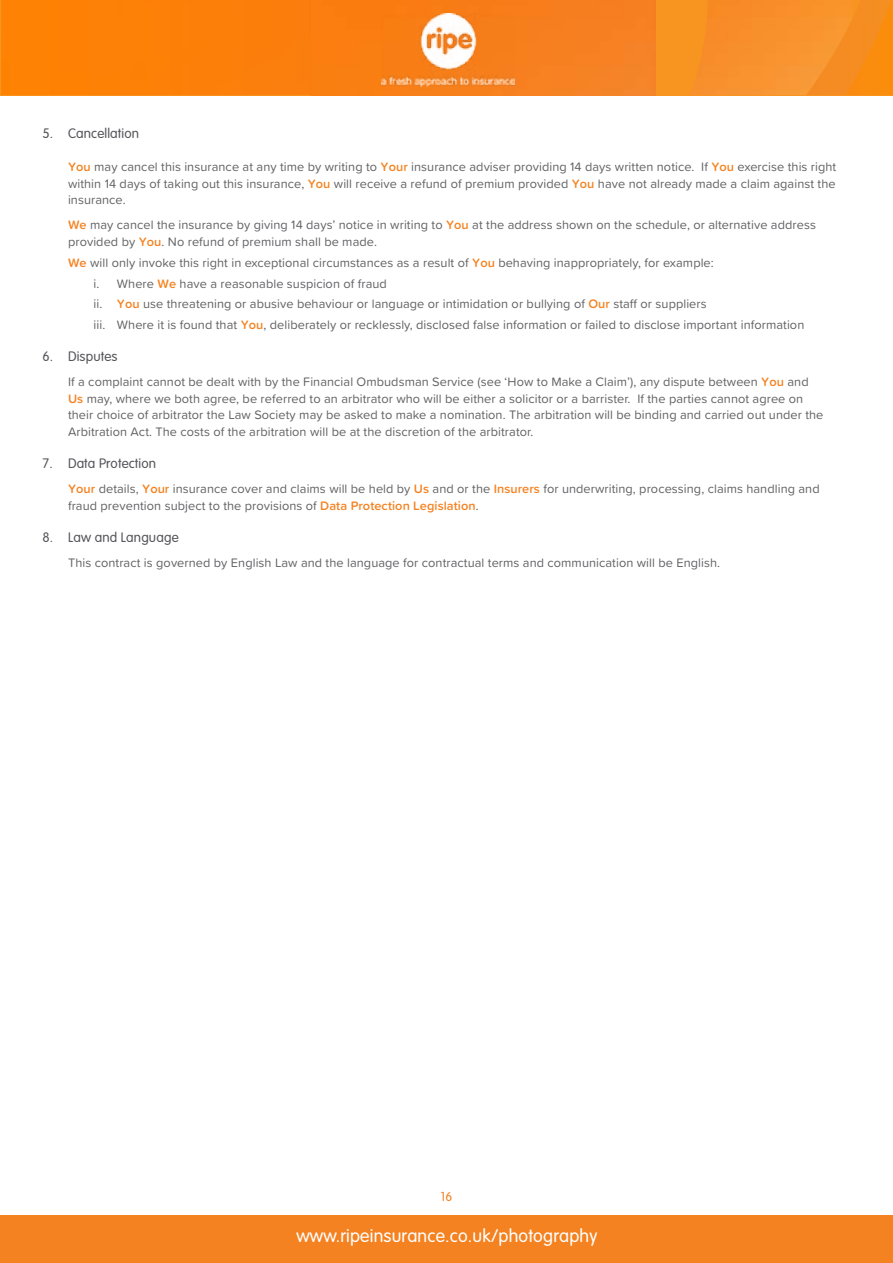
<style>
.page{position:relative;width:893px;height:1263px;background:#fff}
.page>*{position:absolute;margin:0;border:0;box-sizing:border-box;transform-origin:0 0}
.t1{font:300 18px "VAG Rounded Std";letter-spacing:.01em;color:#fff}
.t2{font:300 13.5px "VAG Rounded Std";letter-spacing:.01em;color:#55565a}
.t3{font:12.75px/16.5px "Proxima Soft";letter-spacing:.005em;color:#626164}
.t4{font:300 12.75px "VAG Rounded Std";color:#f58220}
.s1{font-weight:600;color:#f58220}
</style>
<div class="page">
<svg style="left:0;top:0;width:893px;height:95px;background:#f8901a"></svg>
<img style="left:690px;top:0;width:162px;height:95px">
<img style="left:1px;top:0;width:655px;height:95px">
<div style="left:0;top:1215px;width:893px;height:48px;background:#f58220"></div>
<img style="left:382px;top:14px;width:133px;height:72px">
<p class="t2" style="left:43px;top:126px;width:98px">5. Cancellation</p>
<p class="t3" style="left:68px;top:158px;width:770px;text-align:justify"><span class="s1">You</span> may cancel this insurance at any time by writing to <span class="s1">Your</span> insurance adviser providing 14 days written notice. If <span class="s1">You</span> exercise this right within 14 days of taking out this insurance, <span class="s1">You</span> will receive a refund of premium provided <span class="s1">You</span> have not already made a claim against the insurance.</p>
<p class="t3" style="left:68px;top:216px;width:749px"><span class="s1">We</span> may cancel the insurance by giving 14 days’ notice in writing to <span class="s1">You</span> at the address shown on the schedule, or alternative address provided by <span class="s1">You</span>. No refund of premium shall be made.</p>
<p class="t3" style="left:94px;top:251px;width:712px;line-height:20.7px;text-indent:-26px"><span class="s1">We</span> will only invoke this right in exceptional circumstances as a result of <span class="s1">You</span> behaving inappropriately, for example:<br>i. Where <span class="s1">We</span> have a reasonable suspicion of fraud<br>ii. <span class="s1">You</span> use threatening or abusive behaviour or language or intimidation or bullying of <span class="s1">Our</span> staff or suppliers<br>iii. Where it is found that <span class="s1">You</span>, deliberately or recklessly, disclosed false information or failed to disclose important information</p>
<p class="t2" style="left:43px;top:349px;width:77px">6. Disputes</p>
<p class="t3" style="left:68px;top:373px;width:757px">If a complaint cannot be dealt with by the Financial Ombudsman Service (see ‘How to Make a Claim’), any dispute between <span class="s1">You</span> and <span class="s1">Us</span> may, where we both agree, be referred to an arbitrator who will be either a solicitor or a barrister. If the parties cannot agree on their choice of arbitrator the Law Society may be asked to make a nomination. The arbitration will be binding and carried out under the Arbitration Act. The costs of the arbitration will be at the discretion of the arbitrator.</p>
<p class="t2" style="left:43px;top:456px;width:115px">7. Data Protection</p>
<p class="t3" style="left:68px;top:480px;width:753px"><span class="s1">Your</span> details, <span class="s1">Your</span> insurance cover and claims will be held by <span class="s1">Us</span> and or the <span class="s1">Insurers</span> for underwriting, processing, claims handling and fraud prevention subject to the provisions of <span class="s1">Data Protection Legislation</span>.</p>
<p class="t2" style="left:43px;top:529px;width:138px">8. Law and Language</p>
<p class="t3" style="left:68px;top:554px;width:653px">This contract is governed by English Law and the language for contractual terms and communication will be English.</p>
<p class="t4" style="left:441px;top:1189px;width:13px">16</p>
<h1 class="t1" style="left:296px;top:1225px;width:303px">www.ripeinsurance.co.uk/photography</h1>
</div>
